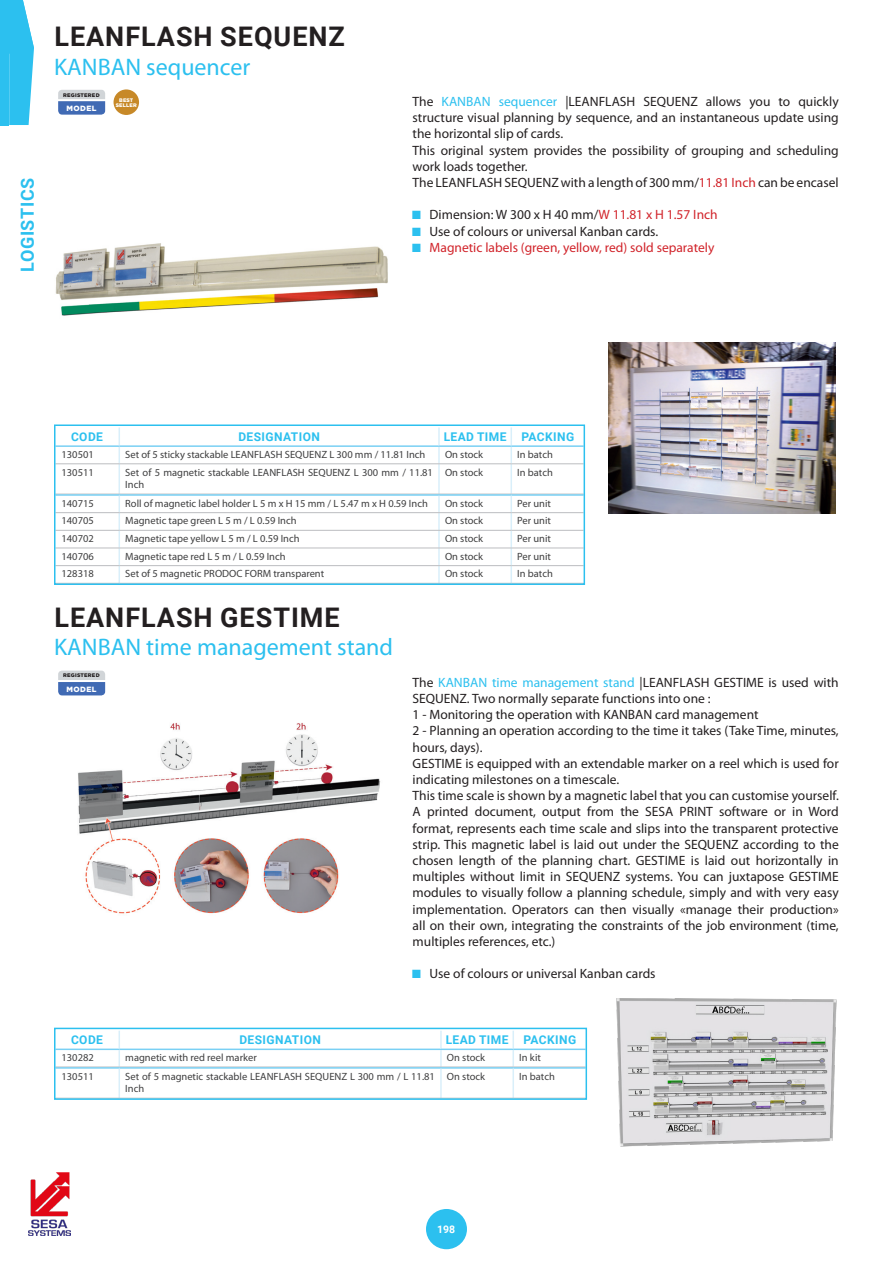
<style>
.page{position:relative;width:893px;height:1263px;background:#fff}
.page>*{position:absolute;margin:0;border:0;box-sizing:border-box;transform-origin:0 0}
.t1{font:700 27px "Roboto";letter-spacing:.035em;color:#231f20}
.t2{font:24px "Myriad Pro";color:#2cc0ef}
.t3{font:700 18px "Roboto";letter-spacing:.035em;color:#2cc0ef}
.t4{font:13.5px/16.2px "Myriad Pro";color:#231f20}
.t5{font:13.5px "Myriad Pro";color:#d1232a}
.t6{font:700 12px "Roboto";letter-spacing:.035em;color:#2cc0ef}
.t7{font:10.5px/12.6px "Myriad Pro";color:#3e3e3f}
.t8{font:700 10.5px "Roboto";color:#fff}
.t9{font:900 7.65px "Gotham";letter-spacing:.05em;color:#fff}
.t10{font:900 5.25px "Gotham";letter-spacing:.05em;color:#231f20}
.t11{font:900 5.1px/5.1px "Gotham";letter-spacing:.025em;color:#fff;text-align:center}
.s1{color:#2cc0ef}
.s2{color:#d1232a}
.s3{font-family:"Courier New";color:#2cc0ef}
</style>
<div class="page">
<div style="left:426px;top:1209px;width:41px;height:40px;background:#2cc0ef;border-radius:50%"></div>
<img style="left:28px;top:1172px;width:43px;height:63px">
<svg style="left:0;top:0;width:34px;height:125px;background:#43c7f0"></svg>
<img style="left:55px;top:243px;width:333px;height:73px">
<img style="left:608px;top:343px;width:228px;height:170px">
<svg style="left:58px;top:90px;width:47px;height:25px"></svg>
<div style="left:114px;top:89px;width:25px;height:26px;background:#c78928;border-radius:50%"></div>
<svg style="left:54px;top:424px;width:532px;height:161px"></svg>
<img style="left:78px;top:722px;width:303px;height:192px">
<img style="left:616px;top:998px;width:221px;height:149px">
<svg style="left:58px;top:671px;width:47px;height:24px"></svg>
<svg style="left:54px;top:1027px;width:534px;height:73px"></svg>
<h1 class="t1" style="left:54px;top:17px;width:292px">LEANFLASH SEQUENZ</h1>
<h2 class="t2" style="left:54px;top:52px;width:198px">KANBAN sequencer</h2>
<p class="t10" style="left:63px;top:91px;width:38px">REGISTERED</p>
<p class="t9" style="left:67px;top:103px;width:31px">MODEL</p>
<p class="t11" style="left:116px;top:97px;width:22px">BEST<br>SELLER</p>
<h3 class="t3" style="left:15px;top:272px;width:96px;rotate:-90deg">LOGISTICS</h3>
<p class="t4" style="left:413px;top:93px;width:428px">The <span class="s1">KANBAN sequencer</span> |LEANFLASH SEQUENZ allows you to quickly structure visual planning by sequence, and an instantaneous update using the horizontal slip of cards.<br>This original system provides the possibility of grouping and scheduling work loads together.<br>The LEANFLASH SEQUENZ with a length of 300 mm/<span class="s2">11.81 Inch</span> can be encasel</p>
<p class="t4" style="left:413px;top:207px;width:307px"><span class="s3">■</span> Dimension: W 300 x H 40 mm/<span class="s2">W 11.81 x H 1.57 Inch</span></p>
<p class="t4" style="left:413px;top:223px;width:247px"><span class="s3">■</span> Use of colours or universal Kanban cards.</p>
<p class="t5" style="left:413px;top:239px;width:303px"><span class="s3">■</span> Magnetic labels (green, yellow, red) sold separately</p>
<p class="t6" style="left:71px;top:428px;width:33px">CODE</p>
<p class="t6" style="left:238px;top:428px;width:83px">DESIGNATION</p>
<p class="t6" style="left:444px;top:428px;width:132px">LEAD TIME PACKING</p>
<p class="t7" style="left:62px;top:448px;width:34px">130501</p>
<p class="t7" style="left:125px;top:448px;width:302px">Set of 5 sticky stackable LEANFLASH SEQUENZ L 300 mm / 11.81 Inch</p>
<p class="t7" style="left:445px;top:448px;width:40px">On stock</p>
<p class="t7" style="left:517px;top:448px;width:37px">In batch</p>
<p class="t7" style="left:62px;top:465px;width:34px">130511</p>
<p class="t7" style="left:125px;top:465px;width:309px">Set of 5 magnetic stackable LEANFLASH SEQUENZ L 300 mm / 11.81<br>Inch</p>
<p class="t7" style="left:445px;top:465px;width:40px">On stock</p>
<p class="t7" style="left:517px;top:465px;width:37px">In batch</p>
<p class="t7" style="left:62px;top:497px;width:34px">140715</p>
<p class="t7" style="left:125px;top:497px;width:304px">Roll of magnetic label holder L 5 m x H 15 mm / L 5.47 m x H 0.59 Inch</p>
<p class="t7" style="left:445px;top:497px;width:40px">On stock</p>
<p class="t7" style="left:517px;top:497px;width:35px">Per unit</p>
<p class="t7" style="left:62px;top:514px;width:34px">140705</p>
<p class="t7" style="left:125px;top:514px;width:173px">Magnetic tape green L 5 m / L 0.59 Inch</p>
<p class="t7" style="left:445px;top:514px;width:40px">On stock</p>
<p class="t7" style="left:517px;top:514px;width:35px">Per unit</p>
<p class="t7" style="left:62px;top:532px;width:34px">140702</p>
<p class="t7" style="left:125px;top:532px;width:176px">Magnetic tape yellow L 5 m / L 0.59 Inch</p>
<p class="t7" style="left:445px;top:532px;width:40px">On stock</p>
<p class="t7" style="left:517px;top:532px;width:35px">Per unit</p>
<p class="t7" style="left:62px;top:550px;width:34px">140706</p>
<p class="t7" style="left:125px;top:550px;width:162px">Magnetic tape red L 5 m / L 0.59 Inch</p>
<p class="t7" style="left:445px;top:550px;width:40px">On stock</p>
<p class="t7" style="left:517px;top:550px;width:35px">Per unit</p>
<p class="t7" style="left:62px;top:567px;width:34px">128318</p>
<p class="t7" style="left:125px;top:567px;width:200px">Set of 5 magnetic PRODOC FORM transparent</p>
<p class="t7" style="left:445px;top:567px;width:40px">On stock</p>
<p class="t7" style="left:517px;top:567px;width:37px">In batch</p>
<h1 class="t1" style="left:54px;top:598px;width:287px">LEANFLASH GESTIME</h1>
<h2 class="t2" style="left:54px;top:632px;width:341px">KANBAN time management stand</h2>
<p class="t10" style="left:63px;top:672px;width:38px">REGISTERED</p>
<p class="t9" style="left:67px;top:684px;width:31px">MODEL</p>
<p class="t4" style="left:413px;top:674px;width:428px">The <span class="s1">KANBAN time management stand</span> |LEANFLASH GESTIME is used with SEQUENZ. Two normally separate functions into one :<br>1 - Monitoring the operation with KANBAN card management<br>2 - Planning an operation according to the time it takes (Take Time, minutes, hours, days).<br>GESTIME is equipped with an extendable marker on a reel which is used for indicating milestones on a timescale.<br>This time scale is shown by a magnetic label that you can customise yourself.<br>A printed document, output from the SESA PRINT software or in Word format, represents each time scale and slips into the transparent protective strip. This magnetic label is laid out under the SEQUENZ according to the chosen length of the planning chart. GESTIME is laid out horizontally in multiples without limit in SEQUENZ systems. You can juxtapose GESTIME modules to visually follow a planning schedule, simply and with very easy implementation. Operators can then visually «manage their production» all on their own, integrating the constraints of the job environment (time, multiples references, etc.)</p>
<p class="t4" style="left:413px;top:965px;width:244px"><span class="s3">■</span> Use of colours or universal Kanban cards</p>
<p class="t6" style="left:71px;top:1031px;width:33px">CODE</p>
<p class="t6" style="left:239px;top:1031px;width:83px">DESIGNATION</p>
<p class="t6" style="left:446px;top:1031px;width:132px">LEAD TIME PACKING</p>
<p class="t7" style="left:62px;top:1051px;width:34px">130282</p>
<p class="t7" style="left:125px;top:1051px;width:133px">magnetic with red reel marker</p>
<p class="t7" style="left:447px;top:1051px;width:40px">On stock</p>
<p class="t7" style="left:519px;top:1051px;width:23px">In kit</p>
<p class="t7" style="left:62px;top:1070px;width:34px">130511</p>
<p class="t7" style="left:125px;top:1070px;width:311px">Set of 5 magnetic stackable LEANFLASH SEQUENZ L 300 mm / L 11.81<br>Inch</p>
<p class="t7" style="left:447px;top:1070px;width:40px">On stock</p>
<p class="t7" style="left:519px;top:1070px;width:37px">In batch</p>
<p class="t8" style="left:437px;top:1222px;width:20px">198</p>
</div>
